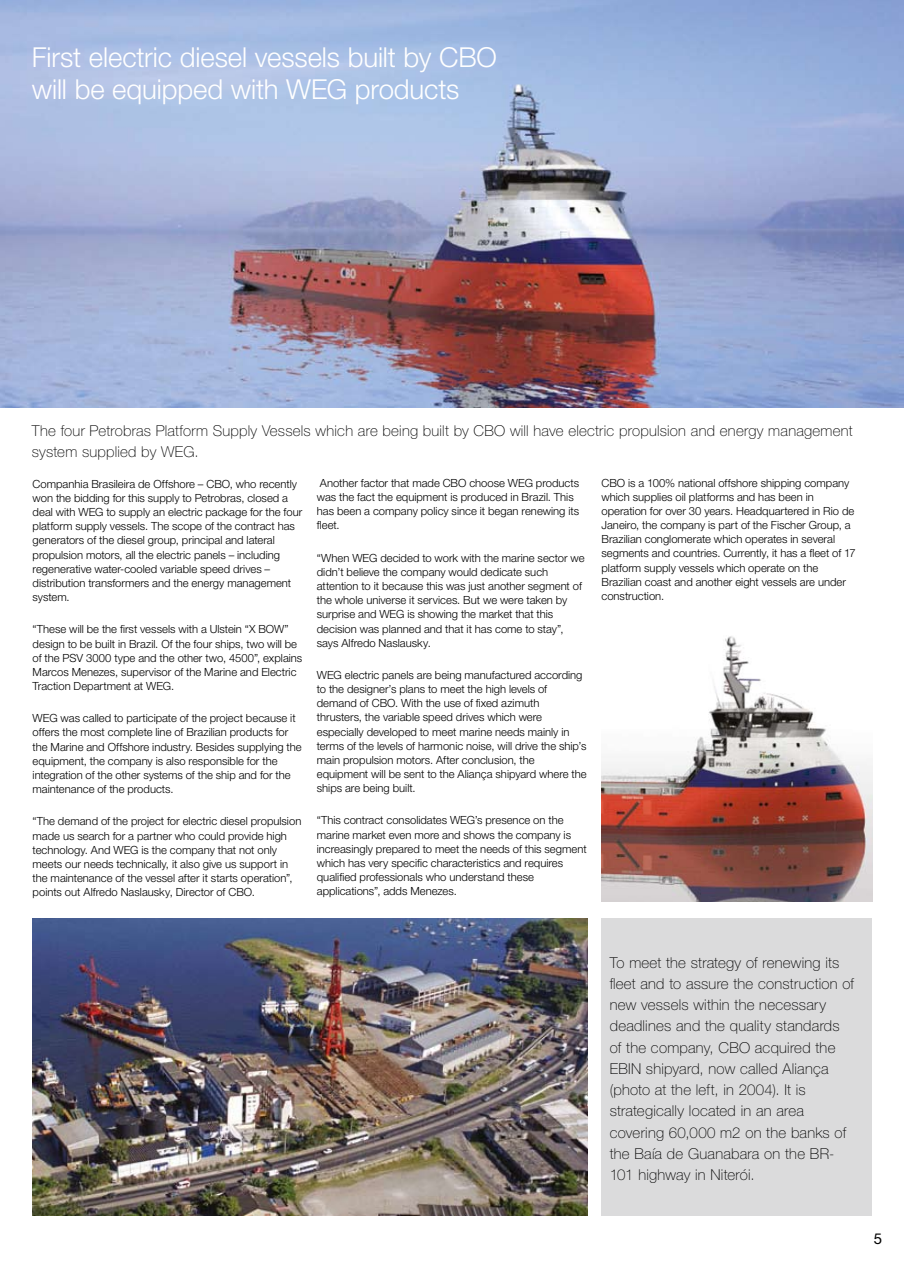
<style>
.page{position:relative;width:904px;height:1276px;background:#fff}
.page>*{position:absolute;margin:0;border:0;box-sizing:border-box;transform-origin:0 0}
.t1{font:300 27.5px/31.9px "Helvetica Neue LT Pro";letter-spacing:-.005em;color:#fff}
.t2{font:100 15px/21.2px "Helvetica Neue LT Pro";letter-spacing:.015em;color:#000}
.t3{font:15px "Helvetica Neue LT Pro";color:#000}
.t4{font:300 11.25px/14.1px "Helvetica Neue LT Pro";color:#000}
</style>
<div class="page">
<img style="left:601px;top:636px;width:271px;height:265px">
<img style="left:0;top:0;width:904px;height:408px">
<img style="left:33px;top:918px;width:554px;height:297px">
<div style="left:601px;top:918px;width:271px;height:297px;background:#dbdbdc"></div>
<h1 class="t1" style="left:32px;top:41px;width:466px">First electric diesel vessels built by CBO will be equipped with WEG products</h1>
<h2 class="t2" style="left:32px;top:420px;width:822px">The four Petrobras Platform Supply Vessels which are being built by CBO will have electric propulsion and energy management system supplied by WEG.</h2>
<p class="t4" style="left:601px;top:475px;width:256px">CBO is a 100% national offshore shipping company which supplies oil platforms and has been in operation for over 30 years. Headquartered in Rio de Janeiro, the company is part of the Fischer Group, a Brazilian conglomerate which operates in several segments and countries. Currently, it has a fleet of 17 platform supply vessels which operate on the Brazilian coast and another eight vessels are under construction.</p>
<p class="t4" style="left:317px;top:475px;width:264px">Another factor that made CBO choose WEG products was the fact the equipment is produced in Brazil. This has been a company policy since it began renewing its fleet.</p>
<p class="t4" style="left:317px;top:550px;width:269px">“When WEG decided to work with the marine sector we didn’t believe the company would dedicate such attention to it because this was just another segment of the whole universe it services. But we were taken by surprise and WEG is showing the market that this decision was planned and that it has come to stay”, says Alfredo Naslausky.</p>
<p class="t4" style="left:317px;top:667px;width:271px">WEG electric panels are being manufactured according to the designer’s plans to meet the high levels of demand of CBO. With the use of fixed azimuth thrusters, the variable speed drives which were especially developed to meet marine needs mainly in terms of the levels of harmonic noise, will drive the ship’s main propulsion motors. After conclusion, the equipment will be sent to the Aliança shipyard where the ships are being built.</p>
<p class="t4" style="left:317px;top:813px;width:271px">“This contract consolidates WEG’s presence on the marine market even more and shows the company is increasingly prepared to meet the needs of this segment which has very specific characteristics and requires qualified professionals who understand these applications”, adds Menezes.</p>
<p class="t4" style="left:33px;top:476px;width:271px">Companhia Brasileira de Offshore – CBO, who recently won the bidding for this supply to Petrobras, closed a deal with WEG to supply an electric package for the four platform supply vessels. The scope of the contract has generators of the diesel group, principal and lateral propulsion motors, all the electric panels – including regenerative water-cooled variable speed drives – distribution transformers and the energy management system.</p>
<p class="t4" style="left:33px;top:622px;width:271px">“These will be the first vessels with a Ulstein “X BOW” design to be built in Brazil. Of the four ships, two will be of the PSV 3000 type and the other two, 4500”, explains Marcos Menezes, supervisor of the Marine and Electric Traction Department at WEG.</p>
<p class="t4" style="left:33px;top:711px;width:270px">WEG was called to participate of the project because it offers the most complete line of Brazilian products for the Marine and Offshore industry. Besides supplying the equipment, the company is also responsible for the integration of the other systems of the ship and for the maintenance of the products.</p>
<p class="t4" style="left:33px;top:814px;width:270px">“The demand of the project for electric diesel propulsion made us search for a partner who could provide high technology. And WEG is the company that not only meets our needs technically, it also give us support in the maintenance of the vessel after it starts operation”, points out Alfredo Naslausky, Director of CBO.</p>
<p class="t2" style="left:609px;top:951px;width:246px">To meet the strategy of renewing its fleet and to assure the construction of new vessels within the necessary deadlines and the quality standards of the company, CBO acquired the EBIN shipyard, now called Aliança (photo at the left, in 2004). It is strategically located in an area covering 60,000 m2 on the banks of the Baía de Guanabara on the BR-101 highway in Niterói.</p>
<h2 class="t3" style="left:873px;top:1229px;width:10px">5</h2>
</div>
